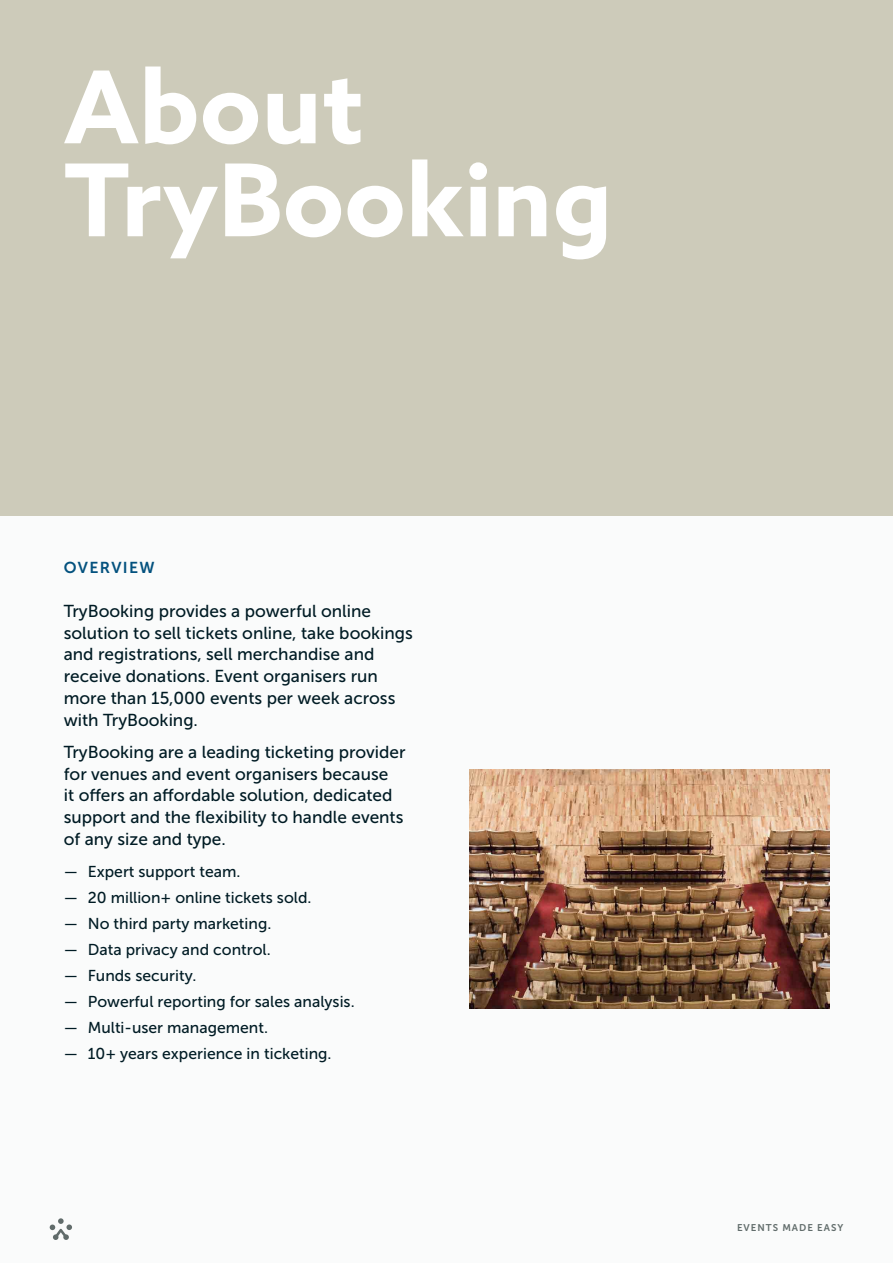
<style>
.page{position:relative;width:893px;height:1263px;background:#fafbfb}
.page>*{position:absolute;margin:0;border:0;box-sizing:border-box;transform-origin:0 0}
.t1{font:700 100.5px/93px "Azo Sans";color:#fff}
.t2{font:17.25px/21.8px "Museo Sans 500";color:#001b24}
.t3{font:15.75px "Museo Sans 500";color:#001b24}
.t4{font:15.75px "Museo Sans 700";letter-spacing:.085em;color:#03517e}
.t5{font:9.75px "Museo Sans 700";letter-spacing:.1em;color:#616c6b}
</style>
<div class="page">
<svg style="left:50px;top:1218px;width:22px;height:22px"></svg>
<div style="left:0;top:0;width:893px;height:515px;background:#cdcbba"></div>
<img style="left:470px;top:769px;width:359px;height:240px">
<h1 class="t1" style="left:64px;top:59px;width:550px">About<br>TryBooking</h1>
<p class="t4" style="left:64px;top:559px;width:92px">OVERVIEW</p>
<p class="t2" style="left:64px;top:600px;width:351px">TryBooking provides a powerful online solution to sell tickets online, take bookings and registrations, sell merchandise and receive donations. Event organisers run more than 15,000 events per week across with TryBooking.</p>
<p class="t2" style="left:64px;top:741px;width:343px">TryBooking are a leading ticketing provider for venues and event organisers because<br>it offers an affordable solution, dedicated support and the flexibility to handle events of any size and type.</p>
<p class="t3" style="left:64px;top:863px;width:178px">— Expert support team.</p>
<p class="t3" style="left:64px;top:889px;width:249px">— 20 million+ online tickets sold.</p>
<p class="t3" style="left:64px;top:915px;width:209px">— No third party marketing.</p>
<p class="t3" style="left:64px;top:941px;width:208px">— Data privacy and control.</p>
<p class="t3" style="left:64px;top:967px;width:134px">— Funds security.</p>
<p class="t3" style="left:64px;top:993px;width:292px">— Powerful reporting for sales analysis.</p>
<p class="t3" style="left:64px;top:1019px;width:206px">— Multi-user management.</p>
<p class="t3" style="left:64px;top:1045px;width:269px">— 10+ years experience in ticketing.</p>
<p class="t5" style="left:737px;top:1222px;width:108px">EVENTS MADE EASY</p>
</div>
